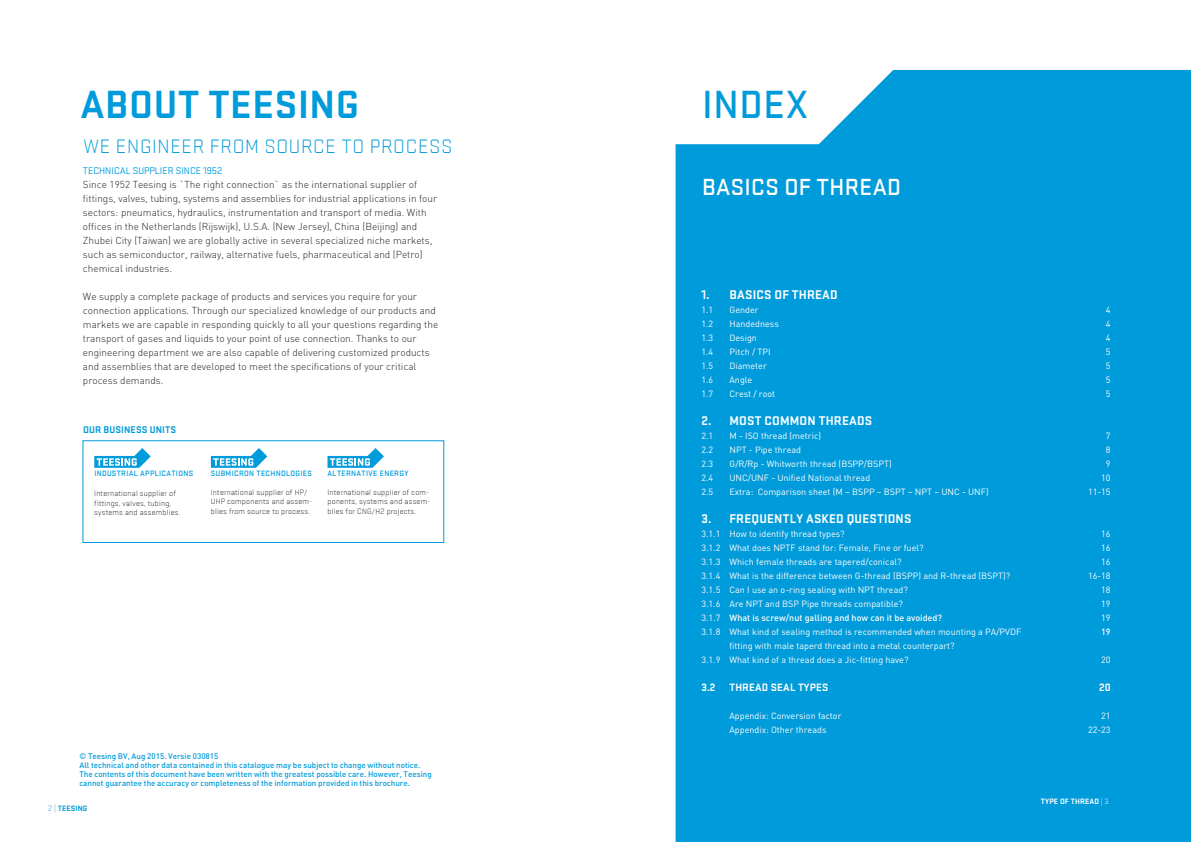
<style>
.page{position:relative;width:1191px;height:842px;background:#fff}
.page>*{position:absolute;margin:0;border:0;box-sizing:border-box;transform-origin:0 0}
.t1{font:700 40.5px "Stratum 1";letter-spacing:.015em;color:#009bda}
.t2{font:500 40.5px "Stratum 1";letter-spacing:.015em;color:#009bda}
.t3{font:500 24px "Stratum 1";letter-spacing:.015em;color:#fff}
.t4{font:300 20px "Stratum 1";letter-spacing:.035em;color:#009bda}
.t5{font:700 13px "Stratum 1";letter-spacing:.015em;color:#fff}
.t6{font:700 11px "Stratum 1";letter-spacing:.015em;color:#fff}
.t7{font:300 10px/14px "DIN";color:#231f20}
.t8{font:10px "Stratum 1";color:#009bda}
.t9{font:700 10px "Stratum 1";letter-spacing:.015em;color:#009bda}
.t10{font:9px/14px "DIN";color:#fff}
.t11{font:500 9px "DIN";color:#fff}
.t12{font:500 8px/9px "DIN";color:#009bda}
.t13{font:300 8px/9.6px "Stratum 1";letter-spacing:.025em;color:#231f20}
.t14{font:500 8px "Stratum 1";letter-spacing:.04em;color:#009bda}
.t15{font:700 8px "Stratum 1";letter-spacing:.015em;color:#fff}
.t16{font:700 8px "Stratum 1";letter-spacing:.015em;color:#009bda}
.s1{font-weight:300}
.s2{font-weight:400}
</style>
<div class="page">
<div style="left:83px;top:440px;width:361px;height:103px;background:#fff;border:1px solid #009bda"></div>
<svg style="left:94px;top:448px;width:57px;height:20px"></svg>
<svg style="left:211px;top:448px;width:56px;height:20px"></svg>
<svg style="left:327px;top:448px;width:57px;height:20px"></svg>
<div style="left:675px;top:70px;width:516px;height:772px;background:#009bda"></div>
<h1 class="t1" style="left:80px;top:82px;width:280px">ABOUT TEESING</h1>
<h3 class="t4" style="left:83px;top:136px;width:371px">WE ENGINEER FROM SOURCE TO PROCESS</h3>
<p class="t8" style="left:83px;top:165px;width:141px">TECHNICAL SUPPLIER SINCE 1952</p>
<p class="t7" style="left:83px;top:177px;width:356px">Since 1952 Teesing is `The right connection` as the international supplier of fittings, valves, tubing, systems and assemblies for industrial applications in four sectors: pneumatics, hydraulics, instrumentation and transport of media. With offices in the Netherlands (Rijswijk), U.S.A. (New Jersey), China (Beijing) and Zhubei City (Taiwan) we are globally active in several specialized niche markets, such as semiconductor, railway, alternative fuels, pharmaceutical and (Petro) chemical industries.</p>
<p class="t7" style="left:83px;top:289px;width:357px">We supply a complete package of products and services you require for your connection applications. Through our specialized knowledge of our products and markets we are capable in responding quickly to all your questions regarding the transport of gases and liquids to your point of use connection. Thanks to our engineering department we are also capable of delivering customized products and assemblies that are developed to meet the specifications of your critical process demands.</p>
<p class="t9" style="left:83px;top:424px;width:95px">OUR BUSINESS UNITS</p>
<p class="t14" style="left:94px;top:469px;width:100px">INDUSTRIAL APPLICATIONS</p>
<p class="t13" style="left:94px;top:489px;width:88px">International supplier of fittings, valves, tubing, systems and assemblies.</p>
<p class="t14" style="left:211px;top:469px;width:103px">SUBMICRON TECHNOLOGIES</p>
<p class="t13" style="left:211px;top:487px;width:103px">International supplier of HP/<br>UHP components and assem&shy;blies from source to process.</p>
<p class="t14" style="left:327px;top:469px;width:82px">ALTERNATIVE ENERGY</p>
<p class="t13" style="left:327px;top:487px;width:104px">International supplier of com&shy;ponents, systems and assem&shy;blies for CNG/H2 projects.</p>
<p class="t12" style="left:79px;top:751px;width:354px">© Teesing BV, Aug 2015. Versie 030815<br>All technical and other data contained in this catalogue may be subject to change without notice.<br>The contents of this document have been written with the greatest possible care. However, Teesing cannot guarantee the accuracy or completeness of the information provided in this brochure.</p>
<p class="t16" style="left:48px;top:804px;width:41px"><span class="s1">2 |</span> TEESING</p>
<h1 class="t2" style="left:702px;top:82px;width:108px">INDEX</h1>
<h2 class="t3" style="left:702px;top:174px;width:201px">BASICS OF THREAD</h2>
<h3 class="t5" style="left:701px;top:287px;width:138px">1. BASICS OF THREAD</h3>
<p class="t10" style="left:701px;top:302px;width:13px">1.1</p>
<p class="t10" style="left:729px;top:302px;width:31px">Gender</p>
<p class="t10" style="left:1106px;top:302px;width:6px">4</p>
<p class="t10" style="left:701px;top:316px;width:13px">1.2</p>
<p class="t10" style="left:729px;top:316px;width:51px">Handedness</p>
<p class="t10" style="left:1106px;top:316px;width:6px">4</p>
<p class="t10" style="left:701px;top:330px;width:13px">1.3</p>
<p class="t10" style="left:729px;top:330px;width:29px">Design</p>
<p class="t10" style="left:1106px;top:330px;width:6px">4</p>
<p class="t10" style="left:701px;top:344px;width:13px">1.4</p>
<p class="t10" style="left:729px;top:344px;width:43px">Pitch / TPI</p>
<p class="t10" style="left:1106px;top:344px;width:6px">5</p>
<p class="t10" style="left:701px;top:358px;width:13px">1.5</p>
<p class="t10" style="left:729px;top:358px;width:39px">Diameter</p>
<p class="t10" style="left:1106px;top:358px;width:6px">5</p>
<p class="t10" style="left:701px;top:372px;width:13px">1.6</p>
<p class="t10" style="left:729px;top:372px;width:24px">Angle</p>
<p class="t10" style="left:1106px;top:372px;width:6px">5</p>
<p class="t10" style="left:701px;top:386px;width:13px">1.7</p>
<p class="t10" style="left:729px;top:386px;width:47px">Crest / root</p>
<p class="t10" style="left:1106px;top:386px;width:6px">5</p>
<h3 class="t5" style="left:701px;top:413px;width:172px">2. MOST COMMON THREADS</h3>
<p class="t10" style="left:701px;top:428px;width:13px">2.1</p>
<p class="t10" style="left:729px;top:428px;width:93px">M - ISO thread (metric)</p>
<p class="t10" style="left:1106px;top:428px;width:6px">7</p>
<p class="t10" style="left:701px;top:442px;width:13px">2.2</p>
<p class="t10" style="left:729px;top:442px;width:73px">NPT - Pipe thread</p>
<p class="t10" style="left:1106px;top:442px;width:6px">8</p>
<p class="t10" style="left:701px;top:456px;width:13px">2.3</p>
<p class="t10" style="left:729px;top:456px;width:164px">G/R/Rp - Whitworth thread (BSPP/BSPT)</p>
<p class="t10" style="left:1106px;top:456px;width:6px">9</p>
<p class="t10" style="left:701px;top:470px;width:13px">2.4</p>
<p class="t10" style="left:729px;top:470px;width:142px">UNC/UNF - Unified National thread</p>
<p class="t10" style="left:1101px;top:470px;width:11px">10</p>
<p class="t10" style="left:701px;top:484px;width:13px">2.5</p>
<p class="t10" style="left:729px;top:484px;width:261px">Extra: Comparison sheet (M – BSPP – BSPT – NPT – UNC - UNF)</p>
<p class="t10" style="left:1088px;top:484px;width:24px">11-15</p>
<h3 class="t5" style="left:701px;top:511px;width:211px">3. FREQUENTLY ASKED QUESTIONS</h3>
<p class="t10" style="left:701px;top:526px;width:145px">3.1.1 How to identify thread types?</p>
<p class="t10" style="left:1101px;top:526px;width:11px">16</p>
<p class="t10" style="left:701px;top:540px;width:224px">3.1.2 What does NPTF stand for: Female, Fine or fuel?</p>
<p class="t10" style="left:1101px;top:540px;width:11px">16</p>
<p class="t10" style="left:701px;top:554px;width:201px">3.1.3 Which female threads are tapered/conical?</p>
<p class="t10" style="left:1101px;top:554px;width:11px">16</p>
<p class="t10" style="left:701px;top:568px;width:310px">3.1.4 What is the difference between G-thread (BSPP) and R-thread (BSPT)?</p>
<p class="t10" style="left:1088px;top:568px;width:24px">16-18</p>
<p class="t10" style="left:701px;top:582px;width:208px">3.1.5 Can I use an o-ring sealing with NPT thread?</p>
<p class="t10" style="left:1101px;top:582px;width:11px">18</p>
<p class="t10" style="left:701px;top:596px;width:203px">3.1.6 Are NPT and BSP Pipe threads compatible?</p>
<p class="t10" style="left:1101px;top:596px;width:11px">19</p>
<p class="t11" style="left:701px;top:612px;width:242px"><span class="s2">3.1.7</span> What is screw/nut galling and how can it be avoided?</p>
<p class="t10" style="left:1101px;top:610px;width:11px">19</p>
<p class="t10" style="left:701px;top:624px;width:321px">3.1.8 What kind of sealing method is recommended when mounting a PA/PVDF</p>
<p class="t11" style="left:1101px;top:626px;width:11px">19</p>
<p class="t10" style="left:701px;top:638px;width:255px;text-indent:28px">fitting with male taperd thread into a metal counterpart?<br>3.1.9 What kind of a thread does a Jic-fitting have?</p>
<p class="t10" style="left:1101px;top:652px;width:11px">20</p>
<p class="t6" style="left:701px;top:681px;width:16px">3.2</p>
<p class="t6" style="left:729px;top:681px;width:100px">THREAD SEAL TYPES</p>
<p class="t6" style="left:1099px;top:681px;width:13px">20</p>
<p class="t10" style="left:729px;top:708px;width:114px">Appendix: Conversion factor</p>
<p class="t10" style="left:1101px;top:708px;width:11px">21</p>
<p class="t10" style="left:729px;top:722px;width:98px">Appendix: Other threads</p>
<p class="t10" style="left:1088px;top:722px;width:24px">22-23</p>
<p class="t15" style="left:1041px;top:797px;width:69px">TYPE OF THREAD <span class="s1">| 3</span></p>
</div>
